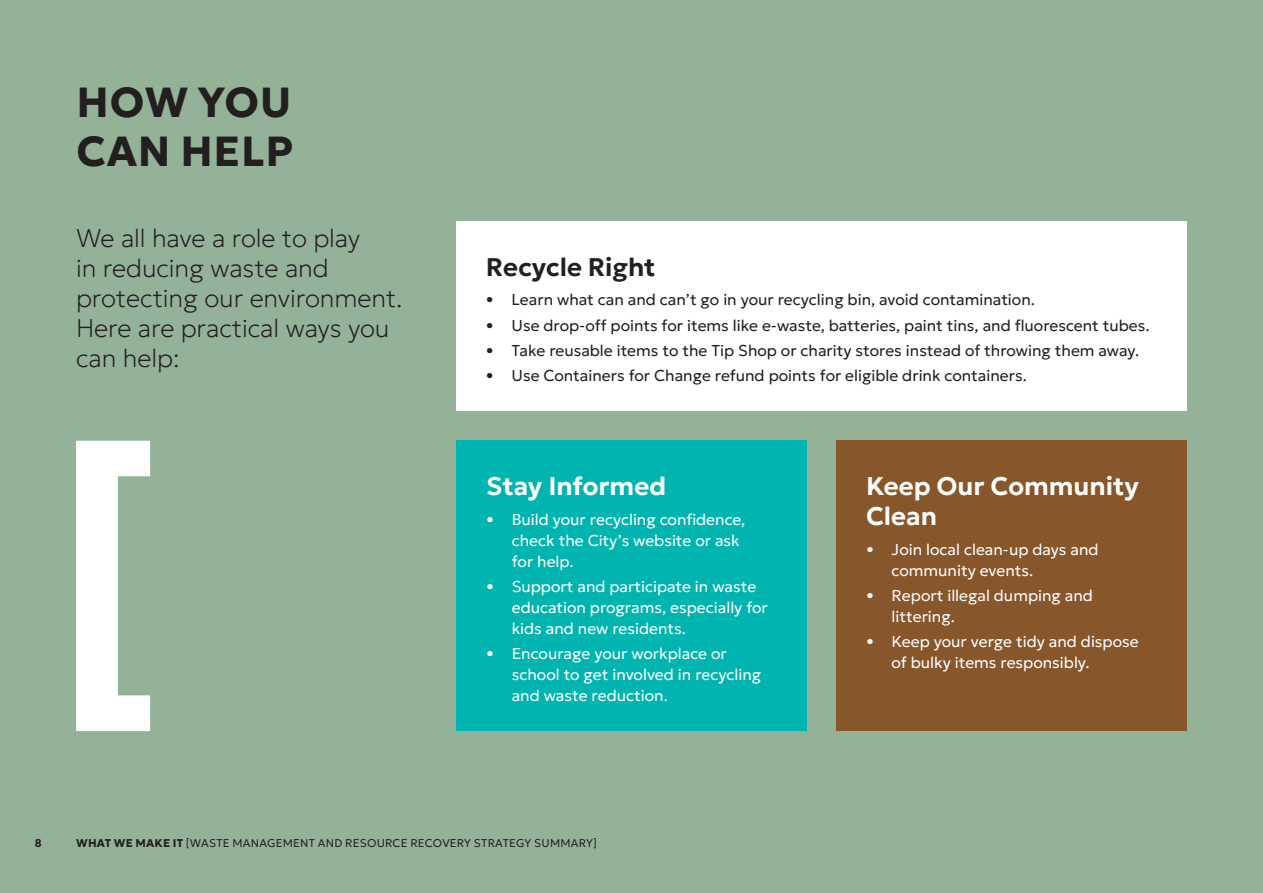
<style>
.page{position:relative;width:1263px;height:893px;background:#93b298}
.page>*{position:absolute;margin:0;border:0;box-sizing:border-box;transform-origin:0 0}
.t1{font:700 42px/48px "Geologica";letter-spacing:.02em;color:#231f20}
.Intro_P{font:100 25.5px/30px "Geologica";letter-spacing:-.005em;color:#231f20}
.t2{font:600 25.5px/30px "Geologica";color:#fff}
.t3{font:600 25.5px "Geologica";color:#231f20}
.t4{font:300 15.75px/21px "Geologica";color:#fff}
.t5{font:300 15.75px "Geologica";color:#231f20}
.t6{font:300 11.25px "Geologica";letter-spacing:.02em;color:#231f20}
.t7{font:700 11.25px "Geologica";color:#231f20}
.s1{font-weight:700}
</style>
<div class="page">
<div style="left:836px;top:441px;width:350px;height:290px;background:#88562b"></div>
<div style="left:456px;top:441px;width:350px;height:290px;background:#00b5af"></div>
<div style="left:456px;top:221px;width:730px;height:190px;background:#fff"></div>
<svg style="left:76px;top:441px;width:74px;height:290px"></svg>
<h1 class="t1" style="left:77px;top:76px;width:218px">HOW YOU<br>CAN HELP</h1>
<p class="Intro_P" style="left:76px;top:221px;width:328px">We all have a role to play<br>in reducing waste and protecting our environment.<br>Here are practical ways you can help:</p>
<h2 class="t3" style="left:486px;top:244px;width:171px">Recycle Right</h2>
<p class="t5" style="left:486px;top:286px;width:550px">• Learn what can and can’t go in your recycling bin, avoid contamination.</p>
<p class="t5" style="left:486px;top:312px;width:665px">• Use drop-off points for items like e-waste, batteries, paint tins, and fluorescent tubes.</p>
<p class="t5" style="left:486px;top:337px;width:655px">• Take reusable items to the Tip Shop or charity stores instead of throwing them away.</p>
<p class="t5" style="left:486px;top:362px;width:542px">• Use Containers for Change refund points for eligible drink containers.</p>
<h2 class="t2" style="left:486px;top:469px;width:182px">Stay Informed</h2>
<p class="t4" style="left:512px;top:507px;width:235px;text-indent:-26px">• Build your recycling confidence, check the City’s website or ask for help.</p>
<p class="t4" style="left:512px;top:575px;width:258px;text-indent:-26px">• Support and participate in waste education programs, especially for kids and new residents.</p>
<p class="t4" style="left:512px;top:642px;width:251px;text-indent:-26px">• Encourage your workplace or school to get involved in recycling and waste reduction.</p>
<h2 class="t2" style="left:866px;top:469px;width:274px">Keep Our Community<br>Clean</h2>
<p class="t4" style="left:891px;top:537px;width:209px;text-indent:-26px">• Join local clean-up days and community events.</p>
<p class="t4" style="left:891px;top:584px;width:203px;text-indent:-26px">• Report illegal dumping and littering.</p>
<p class="t4" style="left:891px;top:630px;width:249px;text-indent:-26px">• Keep your verge tidy and dispose of bulky items responsibly.</p>
<p class="t7" style="left:35px;top:833px;width:8px">8</p>
<p class="t6" style="left:76px;top:834px;width:522px"><span class="s1">WHAT WE MAKE IT</span> [WASTE MANAGEMENT AND RESOURCE RECOVERY STRATEGY SUMMARY]</p>
</div>
